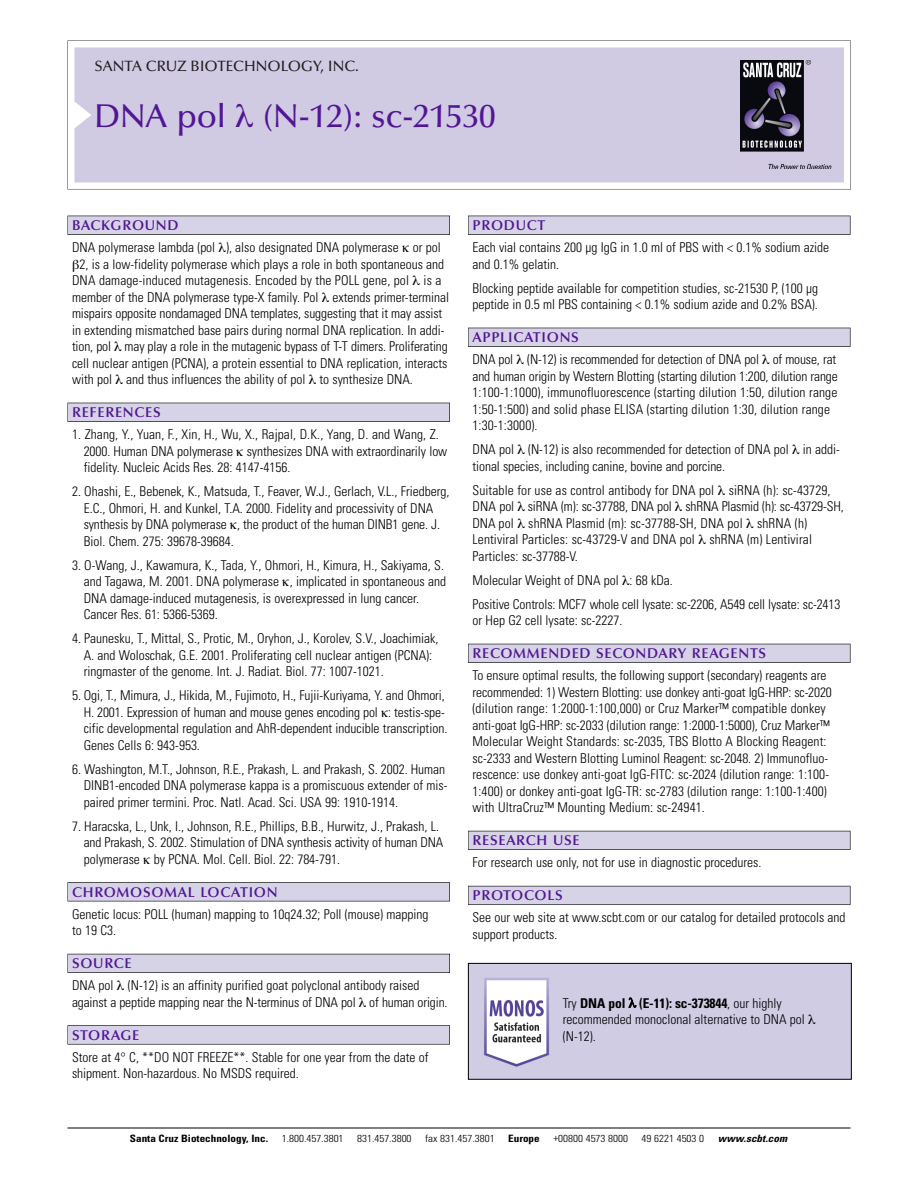
<style>
.page{position:relative;width:918px;height:1188px;background:#fff}
.page>*{position:absolute;margin:0;border:0;box-sizing:border-box;transform-origin:0 0}
.t1{font:500 33px "Optima";color:#511695}
.t2{font:500 15px "Optima";color:#231f20}
.t3{font:600 14.25px "Optima";letter-spacing:.05em;color:#511695}
.t4{font:300 condensed 13.5px/16.5px "Univers";color:#000}
.t5{font:300 condensed 10.2px "Univers";color:#000;scale:1.1 1}
.t6{font:700 condensed 10.2px "Univers";color:#000;scale:1.1 1}
.t7{font:italic 700 condensed 10.2px "Univers";letter-spacing:.005em;color:#000;scale:1.1 1}
.s1{font-weight:700}
</style>
<div class="page">
<svg style="left:68px;top:40px;width:783px;height:149px"></svg>
<div style="left:74px;top:47px;width:770px;height:135px;background:#d1cae3"></div>
<img style="left:741px;top:60px;width:90px;height:108px">
<div style="left:68px;top:216px;width:382px;height:19px;background:#525155"></div>
<div style="left:68px;top:216px;width:381px;height:18px;background:#d7d3e7"></div>
<div style="left:68px;top:403px;width:382px;height:19px;background:#515055"></div>
<div style="left:68px;top:403px;width:381px;height:18px;background:#d7d3e7"></div>
<div style="left:68px;top:882px;width:382px;height:19px;background:#545357"></div>
<div style="left:68px;top:883px;width:381px;height:18px;background:#d7d3e7"></div>
<div style="left:68px;top:954px;width:382px;height:19px;background:#54535a"></div>
<div style="left:68px;top:954px;width:381px;height:18px;background:#d7d3e7"></div>
<svg style="left:68px;top:1025px;width:382px;height:20px"></svg>
<div style="left:68px;top:1026px;width:381px;height:18px;background:#d7d3e7"></div>
<div style="left:468px;top:216px;width:382px;height:19px;background:#525155"></div>
<div style="left:468px;top:216px;width:382px;height:18px;background:#d7d3e7"></div>
<div style="left:468px;top:328px;width:382px;height:19px;background:#515055"></div>
<div style="left:468px;top:328px;width:382px;height:18px;background:#d7d3e7"></div>
<div style="left:468px;top:644px;width:382px;height:19px;background:#525158"></div>
<div style="left:468px;top:644px;width:382px;height:18px;background:#d7d3e7"></div>
<div style="left:468px;top:831px;width:382px;height:19px;background:#54535a"></div>
<div style="left:468px;top:831px;width:382px;height:18px;background:#d7d3e7"></div>
<div style="left:468px;top:886px;width:382px;height:19px;background:#5b5a62"></div>
<div style="left:468px;top:886px;width:382px;height:18px;background:#d7d3e7"></div>
<hr style="left:68px;top:1128px;width:782px;height:1px;background:#000">
<img style="left:470px;top:965px;width:380px;height:113px">
<div style="left:468px;top:963px;width:384px;height:117px;border:1px solid #000"></div>
<svg style="left:236px;top:104px;width:17px;height:23px"></svg>
<svg style="left:629px;top:998px;width:7px;height:9px"></svg>
<svg style="left:808px;top:1015px;width:8px;height:9px"></svg>
<p class="t2" style="left:94px;top:61px;width:266px">SANTA CRUZ BIOTECHNOLOGY, INC.</p>
<h1 class="t1" style="left:94px;top:103px;width:403px">DNA pol (N-12): sc-21530</h1>
<p class="t3" style="left:72px;top:219px;width:108px">BACKGROUND</p>
<p class="t4" style="left:72px;top:240px;width:370px">DNA polymerase lambda (pol ), also designated DNA polymerase or pol</p>
<p class="t4" style="left:79px;top:257px;width:366px">2, is a low-fidelity polymerase which plays a role in both spontaneous and</p>
<p class="t4" style="left:72px;top:273px;width:371px">DNA damage-induced mutagenesis. Encoded by the POLL gene, pol is a</p>
<p class="t4" style="left:72px;top:290px;width:379px">member of the DNA polymerase type-X family. Pol extends primer-terminal</p>
<p class="t4" style="left:72px;top:306px;width:372px">mispairs opposite nondamaged DNA templates, suggesting that it may assist</p>
<p class="t4" style="left:72px;top:323px;width:374px">in extending mismatched base pairs during normal DNA replication. In addi-</p>
<p class="t4" style="left:72px;top:339px;width:377px">tion, pol may play a role in the mutagenic bypass of T-T dimers. Proliferating</p>
<p class="t4" style="left:72px;top:356px;width:377px">cell nuclear antigen (PCNA), a protein essential to DNA replication, interacts</p>
<p class="t4" style="left:72px;top:372px;width:342px">with pol and thus influences the ability of pol to synthesize DNA.</p>
<p class="t3" style="left:72px;top:407px;width:90px">REFERENCES</p>
<p class="t4" style="left:84px;top:427px;width:365px;text-indent:-12px">1. Zhang, Y., Yuan, F., Xin, H., Wu, X., Rajpal, D.K., Yang, D. and Wang, Z.<br>2000. Human DNA polymerase synthesizes DNA with extraordinarily low fidelity. Nucleic Acids Res. 28: 4147-4156.</p>
<p class="t4" style="left:84px;top:484px;width:367px;text-indent:-12px">2. Ohashi, E., Bebenek, K., Matsuda, T., Feaver, W.J., Gerlach, V.L., Friedberg, E.C., Ohmori, H. and Kunkel, T.A. 2000. Fidelity and processivity of DNA synthesis by DNA polymerase , the product of the human DINB1 gene. J.<br>Biol. Chem. 275: 39678-39684.</p>
<p class="t4" style="left:84px;top:558px;width:364px;text-indent:-12px">3. O-Wang, J., Kawamura, K., Tada, Y., Ohmori, H., Kimura, H., Sakiyama, S. and Tagawa, M. 2001. DNA polymerase , implicated in spontaneous and DNA damage-induced mutagenesis, is overexpressed in lung cancer.<br>Cancer Res. 61: 5366-5369.</p>
<p class="t4" style="left:84px;top:631px;width:356px;text-indent:-12px">4. Paunesku, T., Mittal, S., Protic, M., Oryhon, J., Korolev, S.V., Joachimiak,<br>A. and Woloschak, G.E. 2001. Proliferating cell nuclear antigen (PCNA): ringmaster of the genome. Int. J. Radiat. Biol. 77: 1007-1021.</p>
<p class="t4" style="left:84px;top:688px;width:365px;text-indent:-12px">5. Ogi, T., Mimura, J., Hikida, M., Fujimoto, H., Fujii-Kuriyama, Y. and Ohmori, H. 2001. Expression of human and mouse genes encoding pol : testis-spe&shy;cific developmental regulation and AhR-dependent inducible transcription.<br>Genes Cells 6: 943-953.</p>
<p class="t4" style="left:84px;top:762px;width:365px;text-indent:-12px">6. Washington, M.T., Johnson, R.E., Prakash, L. and Prakash, S. 2002. Human<br>DINB1-encoded DNA polymerase kappa is a promiscuous extender of mis&shy;paired primer termini. Proc. Natl. Acad. Sci. USA 99: 1910-1914.</p>
<p class="t4" style="left:84px;top:819px;width:361px;text-indent:-12px">7. Haracska, L., Unk, I., Johnson, R.E., Phillips, B.B., Hurwitz, J., Prakash, L. and Prakash, S. 2002. Stimulation of DNA synthesis activity of human DNA polymerase by PCNA. Mol. Cell. Biol. 22: 784-791.</p>
<p class="t3" style="left:72px;top:886px;width:207px">CHROMOSOMAL LOCATION</p>
<p class="t4" style="left:72px;top:907px;width:358px">Genetic locus: POLL (human) mapping to 10q24.32; Poll (mouse) mapping to 19 C3.</p>
<p class="t3" style="left:72px;top:958px;width:61px">SOURCE</p>
<p class="t4" style="left:72px;top:978px;width:377px">DNA pol (N-12) is an affinity purified goat polyclonal antibody raised against a peptide mapping near the N-terminus of DNA pol of human origin.</p>
<p class="t3" style="left:72px;top:1029px;width:69px">STORAGE</p>
<p class="t4" style="left:72px;top:1050px;width:358px">Store at 4° C, **DO NOT FREEZE**. Stable for one year from the date of shipment. Non-hazardous. No MSDS required.</p>
<p class="t3" style="left:473px;top:219px;width:74px">PRODUCT</p>
<p class="t4" style="left:473px;top:240px;width:358px">Each vial contains 200 µg IgG in 1.0 ml of PBS with &lt; 0.1% sodium azide and 0.1% gelatin.</p>
<p class="t4" style="left:473px;top:281px;width:347px">Blocking peptide available for competition studies, sc-21530 P, (100 µg peptide in 0.5 ml PBS containing &lt; 0.1% sodium azide and 0.2% BSA).</p>
<p class="t3" style="left:473px;top:332px;width:108px">APPLICATIONS</p>
<p class="t4" style="left:473px;top:352px;width:367px">DNA pol (N-12) is recommended for detection of DNA pol of mouse, rat and human origin by Western Blotting (starting dilution 1:200, dilution range 1:100-1:1000), immunofluorescence (starting dilution 1:50, dilution range 1:50-1:500) and solid phase ELISA (starting dilution 1:30, dilution range 1:30-1:3000).</p>
<p class="t4" style="left:473px;top:442px;width:369px">DNA pol (N-12) is also recommended for detection of DNA pol in addi&shy;tional species, including canine, bovine and porcine.</p>
<p class="t4" style="left:473px;top:483px;width:373px">Suitable for use as control antibody for DNA pol siRNA (h): sc-43729, DNA pol siRNA (m): sc-37788, DNA pol shRNA Plasmid (h): sc-43729-SH, DNA pol shRNA Plasmid (m): sc-37788-SH, DNA pol shRNA (h)<br>Lentiviral Particles: sc-43729-V and DNA pol shRNA (m) Lentiviral Particles: sc-37788-V.</p>
<p class="t4" style="left:473px;top:569px;width:369px;line-height:24px">Molecular Weight of DNA pol : 68 kDa.<br>Positive Controls: MCF7 whole cell lysate: sc-2206, A549 cell lysate: sc-2413</p>
<p class="t4" style="left:473px;top:613px;width:151px">or Hep G2 cell lysate: sc-2227.</p>
<p class="t3" style="left:473px;top:648px;width:295px">RECOMMENDED SECONDARY REAGENTS</p>
<p class="t4" style="left:473px;top:668px;width:361px">To ensure optimal results, the following support (secondary) reagents are recommended: 1) Western Blotting: use donkey anti-goat IgG-HRP: sc-2020 (dilution range: 1:2000-1:100,000) or Cruz Marker™ compatible donkey anti-goat IgG-HRP: sc-2033 (dilution range: 1:2000-1:5000), Cruz Marker™ Molecular Weight Standards: sc-2035, TBS Blotto A Blocking Reagent: sc-2333 and Western Blotting Luminol Reagent: sc-2048. 2) Immunofluo&shy;rescence: use donkey anti-goat IgG-FITC: sc-2024 (dilution range: 1:100- 1:400) or donkey anti-goat IgG-TR: sc-2783 (dilution range: 1:100-1:400) with UltraCruz™ Mounting Medium: sc-24941.</p>
<p class="t3" style="left:473px;top:835px;width:109px">RESEARCH USE</p>
<p class="t4" style="left:473px;top:855px;width:290px">For research use only, not for use in diagnostic procedures.</p>
<p class="t3" style="left:473px;top:890px;width:92px">PROTOCOLS</p>
<p class="t4" style="left:473px;top:910px;width:375px">See our web site at www.scbt.com or our catalog for detailed protocols and support products.</p>
<p class="t4" style="left:563px;top:996px;width:244px">Try <span class="s1">DNA pol (E-11): sc-373844</span>, our highly recommended monoclonal alternative to DNA pol (N-12).</p>
<p class="t6" style="left:130px;top:1135px;width:127px">Santa Cruz Biotechnology, Inc.</p>
<p class="t5" style="left:282px;top:1135px;width:58px">1.800.457.3801</p>
<p class="t5" style="left:357px;top:1135px;width:51px">831.457.3800</p>
<p class="t5" style="left:425px;top:1135px;width:65px">fax 831.457.3801</p>
<p class="t6" style="left:508px;top:1135px;width:30px">Europe</p>
<p class="t5" style="left:553px;top:1135px;width:69px">+00800 4573 8000</p>
<p class="t5" style="left:642px;top:1135px;width:58px">49 6221 4503 0</p>
<p class="t7" style="left:718px;top:1135px;width:64px">www.scbt.com</p>
</div>
